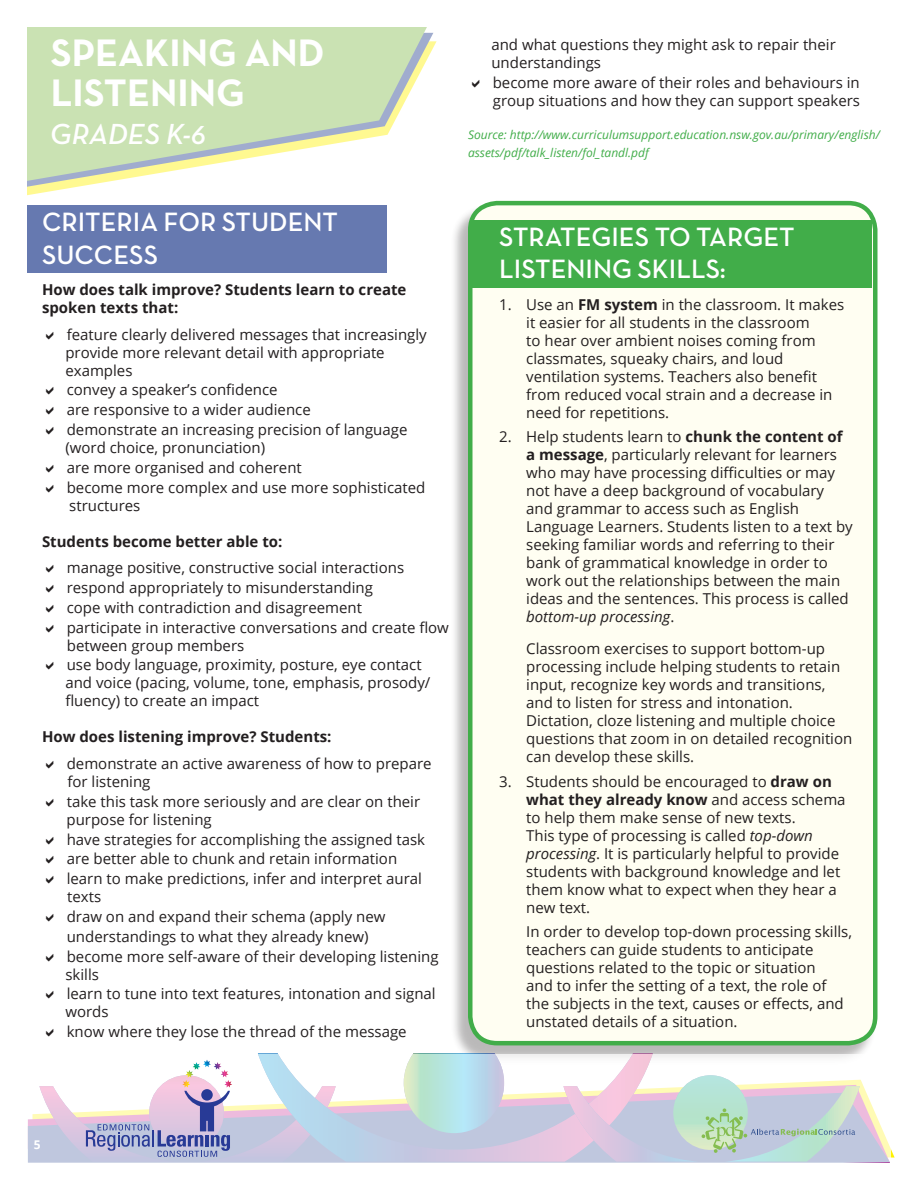
<style>
.page{position:relative;width:918px;height:1188px;background:#fff}
.page>*{position:absolute;margin:0;border:0;box-sizing:border-box;transform-origin:0 0}
.t1{font:700 39px/39.3px "Neutra Text TF";color:#fff}
.t2{font:italic 600 29.55px "Neutra Text TF";color:#fff}
.t3{font:600 27px/32.4px "Neutra Text TF";color:#fff}
.t4{font:15px/18px "Open Sans";color:#231f20}
.t5{font:700 15px/18px "Open Sans";color:#231f20}
.t6{font:italic 12px/18px "Open Sans";color:#41ad49}
.t7{font:700 12px "Open Sans";color:#fff}
.s1{font-weight:700}
.s2{font-style:italic}
</style>
<div class="page">
<svg style="left:27px;top:27px;width:410px;height:169px;fill:#cae2b3"></svg>
<div style="left:27px;top:205px;width:359px;height:67px;background:#6679b0"></div>
<div style="left:450px;top:204px;width:426px;height:861px;background:#231f20;opacity:.31"></div>
<div style="left:470px;top:203px;width:405px;height:840px;background:#fffef2;border-radius:27px"></div>
<div style="left:468px;top:201px;width:410px;height:844px;border:4px solid #41ad49;border-radius:27px"></div>
<div style="left:470px;top:220px;width:402px;height:68px;background:#41ad49"></div>
<div style="left:28px;top:1054px;width:863px;height:108px;background:#fff;opacity:.71"></div>
<svg style="left:39px;top:1054px;width:821px;height:108px"></svg>
<h1 class="t1" style="left:51px;top:33px;width:275px">SPEAKING AND<br>LISTENING</h1>
<h2 class="t2" style="left:50px;top:116px;width:158px">GRADES K-6</h2>
<p class="t4" style="left:491px;top:36px;width:346px">and what questions they might ask to repair their understandings</p>
<p class="t4" style="left:493px;top:73px;width:369px">become more aware of their roles and behaviours in group situations and how they can support speakers</p>
<p class="t6" style="left:468px;top:125px;width:413px">Source: http://www.curriculumsupport.education.nsw.gov.au/primary/english/ assets/pdf/talk_listen/fol_tandl.pdf</p>
<h3 class="t3" style="left:42px;top:205px;width:298px">CRITERIA FOR STUDENT<br>SUCCESS</h3>
<p class="t5" style="left:42px;top:280px;width:366px">How does talk improve? Students learn to create spoken texts that:</p>
<p class="t4" style="left:65px;top:325px;width:363px">feature clearly delivered messages that increasingly provide more relevant detail with appropriate examples</p>
<p class="t4" style="left:67px;top:380px;width:342px;line-height:19.8px">convey a speaker’s confidence<br>are responsive to a wider audience<br>demonstrate an increasing precision of language</p>
<p class="t4" style="left:65px;top:437px;width:362px;line-height:19.8px">(word choice, pronunciation)<br>are more organised and coherent<br>become more complex and use more sophisticated</p>
<p class="t4" style="left:69px;top:496px;width:73px">structures</p>
<p class="t5" style="left:42px;top:532px;width:242px">Students become better able to:</p>
<p class="t4" style="left:67px;top:557px;width:384px;line-height:19.8px">manage positive, constructive social interactions respond appropriately to misunderstanding<br>cope with contradiction and disagreement<br>participate in interactive conversations and create flow</p>
<p class="t4" style="left:67px;top:635px;width:356px;line-height:19.8px">between group members<br>use body language, proximity, posture, eye contact</p>
<p class="t4" style="left:65px;top:674px;width:367px">and voice (pacing, volume, tone, emphasis, prosody/ fluency) to create an impact</p>
<p class="t5" style="left:42px;top:728px;width:291px">How does listening improve? Students:</p>
<p class="t4" style="left:67px;top:754px;width:366px">demonstrate an active awareness of how to prepare for listening</p>
<p class="t4" style="left:67px;top:792px;width:355px">take this task more seriously and are clear on their purpose for listening</p>
<p class="t4" style="left:67px;top:829px;width:360px;line-height:19.8px">have strategies for accomplishing the assigned task are better able to chunk and retain information learn to make predictions, infer and interpret aural</p>
<p class="t4" style="left:67px;top:886px;width:373px;line-height:19.8px">texts<br>draw on and expand their schema (apply new understandings to what they already knew)<br>become more self-aware of their developing listening</p>
<p class="t4" style="left:65px;top:964px;width:372px;line-height:19.8px">skills<br>learn to tune into text features, intonation and signal</p>
<p class="t4" style="left:65px;top:1002px;width:343px;line-height:19.8px">words<br>know where they lose the thread of the message</p>
<h3 class="t3" style="left:499px;top:220px;width:30px">STRATEGIES</h3>
<h3 class="t3" style="left:655px;top:220px;width:59px">TO TARGET</h3>
<h3 class="t3" style="left:499px;top:252px;width:16px">LISTENING</h3>
<h3 class="t3" style="left:638px;top:252px;width:45px">SKILLS</h3>
<h3 class="t3" style="left:720px;top:252px;width:7px">:</h3>
<p class="t4" style="left:526px;top:295px;width:320px;text-indent:-27px">1. Use an <span class="s1">FM system</span> in the classroom. It makes it easier for all students in the classroom<br>to hear over ambient noises coming from classmates, squeaky chairs, and loud ventilation systems. Teachers also benefit from reduced vocal strain and a decrease in need for repetitions.</p>
<p class="t4" style="left:526px;top:428px;width:328px;text-indent:-27px">2. Help students learn to <span class="s1">chunk the content of a message</span>, particularly relevant for learners who may have processing difficulties or may not have a deep background of vocabulary and grammar to access such as English Language Learners. Students listen to a text by seeking familiar words and referring to their bank of grammatical knowledge in order to work out the relationships between the main ideas and the sentences. This process is called <span class="s2">bottom-up processing</span>.</p>
<p class="t4" style="left:526px;top:639px;width:328px">Classroom exercises to support bottom-up processing include helping students to retain input, recognize key words and transitions, and to listen for stress and intonation.<br>Dictation, cloze listening and multiple choice questions that zoom in on detailed recognition can develop these skills.</p>
<p class="t4" style="left:526px;top:772px;width:321px;text-indent:-27px">3. Students should be encouraged to <span class="s1">draw on what they already know</span> and access schema to help them make sense of new texts.<br>This type of processing is called <span class="s2">top-down processing</span>. It is particularly helpful to provide students with background knowledge and let them know what to expect when they hear a new text.</p>
<p class="t4" style="left:526px;top:923px;width:327px">In order to develop top-down processing skills, teachers can guide students to anticipate questions related to the topic or situation<br>and to infer the setting of a text, the role of the subjects in the text, causes or effects, and unstated details of a situation.</p>
<p class="t7" style="left:34px;top:1136px;width:8px">5</p>
</div>
